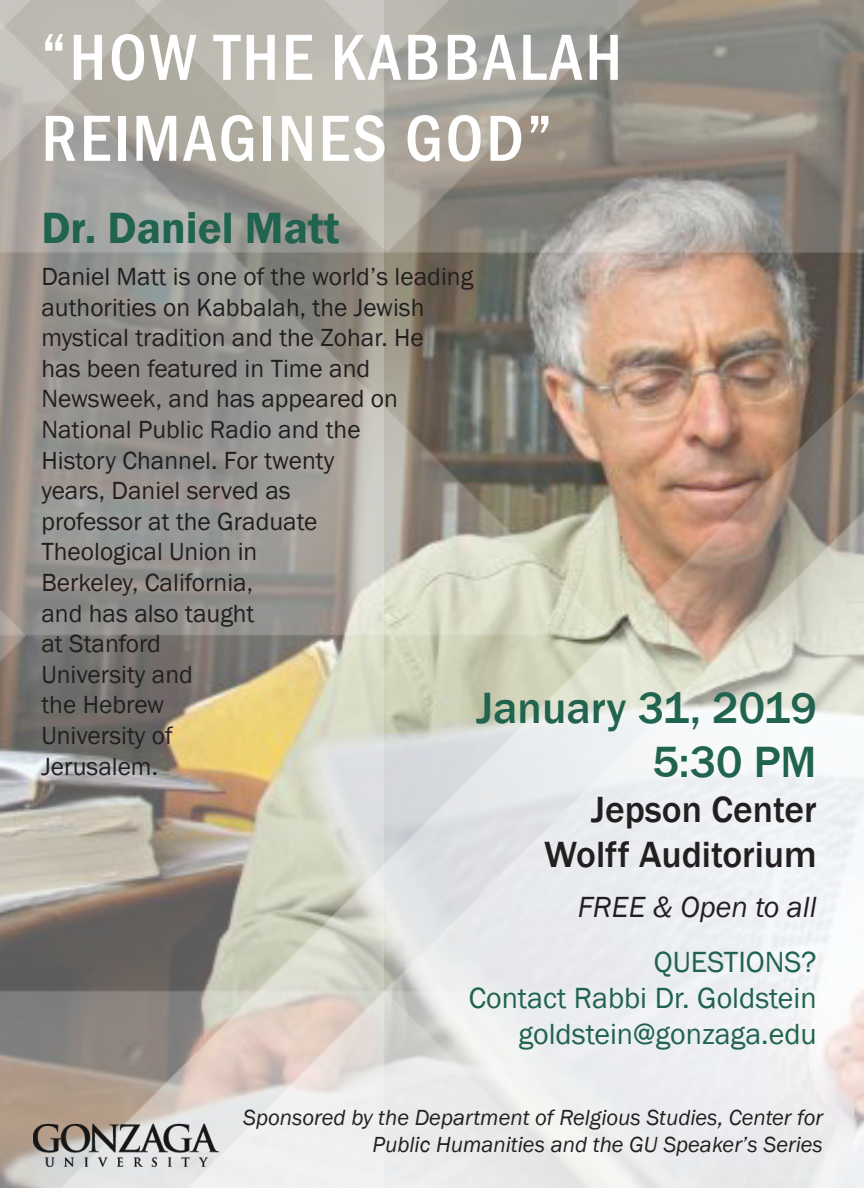
<style>
.page{position:relative;width:864px;height:1188px;background:#fff}
.page>*{position:absolute;margin:0;border:0;box-sizing:border-box;transform-origin:0 0}
.t1{font:500 condensed 67.5px "Franklin Gothic";letter-spacing:.04em;color:#fff}
.t2{font:500 45px "Franklin Gothic";color:#20634e}
.t3{font:600 45px "Franklin Gothic";color:#20634e}
.t4{font:500 37.5px "Franklin Gothic";color:#231f20}
.t5{font:30px "Franklin Gothic";color:#20634e}
.t6{font:italic 30px "Franklin Gothic";color:#231f20}
.t7{font:25.5px/30.6px "Franklin Gothic";color:#231f20}
.t8{font:italic 22.5px/27px "Franklin Gothic";color:#231f20;text-align:right}
</style>
<div class="page">
<img style="left:0;top:0;width:864px;height:1188px">
<img style="left:14px;top:1123px;width:216px;height:57px">
<p class="t1" style="left:41px;top:13px;width:582px">“HOW THE KABBALAH</p>
<p class="t1" style="left:41px;top:94px;width:512px">REIMAGINES GOD”</p>
<p class="t3" style="left:41px;top:200px;width:300px">Dr. Daniel Matt</p>
<p class="t7" style="left:41px;top:262px;width:433px">Daniel Matt is one of the world’s leading authorities on Kabbalah, the Jewish mystical tradition and the Zohar. He<br>has been featured in Time and<br>Newsweek, and has appeared on<br>National Public Radio and the<br>History Channel. For twenty<br>years, Daniel served as<br>professor at the Graduate<br>Theological Union in<br>Berkeley, California,<br>and has also taught<br>at Stanford<br>University and<br>the Hebrew<br>University of<br>Jerusalem.</p>
<p class="t2" style="left:477px;top:680px;width:342px">January 31, 2019</p>
<p class="t2" style="left:653px;top:734px;width:166px">5:30 PM</p>
<p class="t4" style="left:591px;top:786px;width:227px">Jepson Center</p>
<p class="t4" style="left:544px;top:831px;width:274px">Wolff Auditorium</p>
<p class="t6" style="left:578px;top:888px;width:240px">FREE &amp; Open to all</p>
<p class="t5" style="left:654px;top:943px;width:164px">QUESTIONS?</p>
<p class="t5" style="left:469px;top:979px;width:349px">Contact Rabbi Dr. Goldstein</p>
<p class="t5" style="left:518px;top:1015px;width:300px">goldstein@gonzaga.edu</p>
<p class="t8" style="left:243px;top:1105px;width:581px">Sponsored by the Department of Relgious Studies, Center for<br>Public Humanities and the GU Speaker’s Series</p>
</div>
